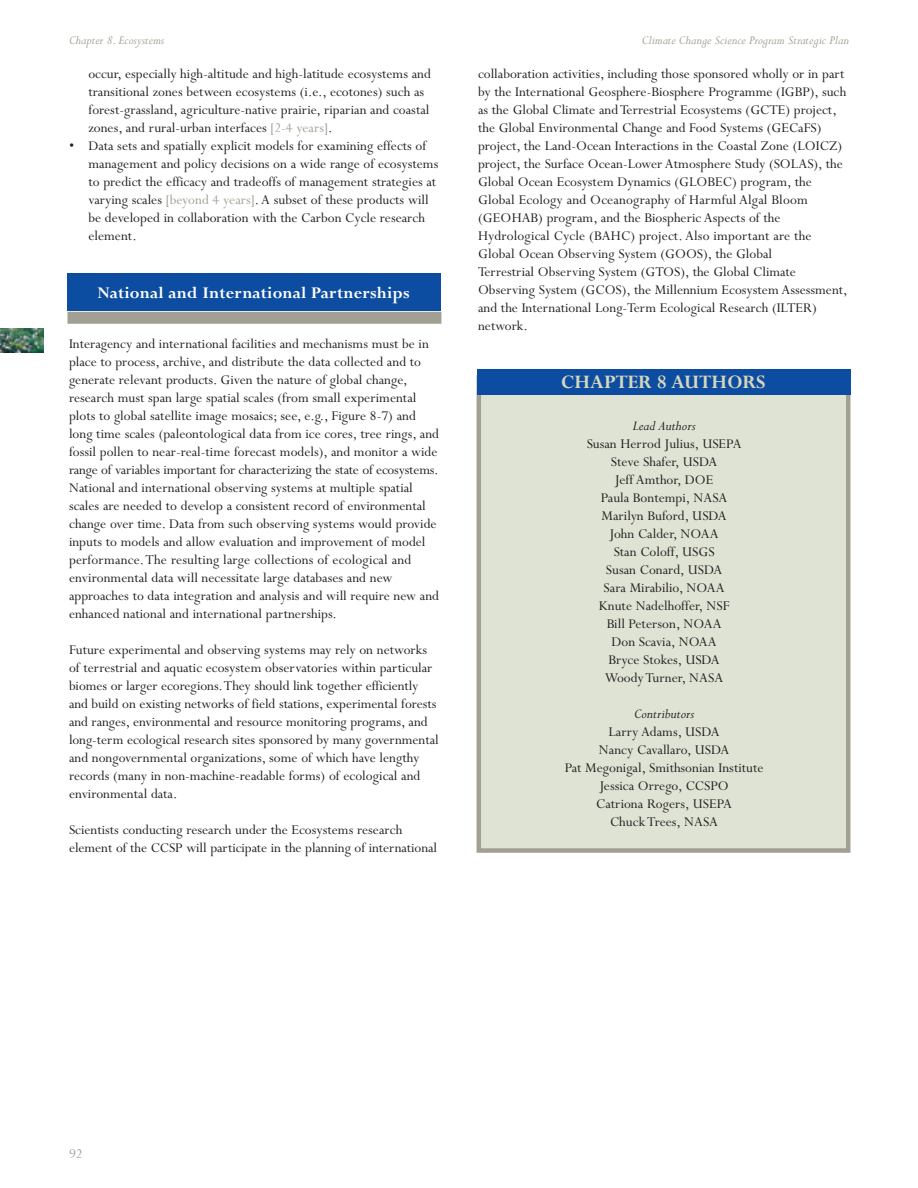
<style>
.page{position:relative;width:918px;height:1188px;background:#fff}
.page>*{position:absolute;margin:0;border:0;box-sizing:border-box;transform-origin:0 0}
.t1{font:700 21px "Perpetua";color:#d6d8bd}
.t2{font:700 18px "Perpetua";letter-spacing:.01em;color:#fff}
.t3{font:15px/18px "Perpetua";color:#231f20}
.t4{font:italic 15px "Perpetua";color:#231f20}
.t5{font:15px "Perpetua";color:#a2a093}
.t6{font:italic 13.5px "Perpetua";color:#a2a093}
.s1{color:#a2a093}
</style>
<div class="page">
<img style="left:0;top:329px;width:44px;height:23px">
<div style="left:479px;top:377px;width:369px;height:474px;background:#dfe3d4"></div>
<div style="left:477px;top:375px;width:373px;height:478px;border:4px solid #a2a093"></div>
<div style="left:477px;top:369px;width:373px;height:26px;background:#0d4da1"></div>
<div style="left:68px;top:312px;width:373px;height:12px;background:#a2a093"></div>
<div style="left:68px;top:273px;width:373px;height:38px;background:#0d4da1"></div>
<p class="t6" style="left:69px;top:35px;width:97px">Chapter 8. Ecosystems</p>
<p class="t6" style="left:642px;top:35px;width:209px">Climate Change Science Program Strategic Plan</p>
<p class="t3" style="left:478px;top:67px;width:371px">collaboration activities, including those sponsored wholly or in part by the International Geosphere-Biosphere Programme (IGBP), such as the Global Climate and Terrestrial Ecosystems (GCTE) project, the Global Environmental Change and Food Systems (GECaFS) project, the Land-Ocean Interactions in the Coastal Zone (LOICZ) project, the Surface Ocean-Lower Atmosphere Study (SOLAS), the Global Ocean Ecosystem Dynamics (GLOBEC) program, the Global Ecology and Oceanography of Harmful Algal Bloom (GEOHAB) program, and the Biospheric Aspects of the Hydrological Cycle (BAHC) project. Also important are the Global Ocean Observing System (GOOS), the Global<br>Terrestrial Observing System (GTOS), the Global Climate Observing System (GCOS), the Millennium Ecosystem Assessment, and the International Long-Term Ecological Research (ILTER) network.</p>
<p class="t3" style="left:88px;top:67px;width:344px">occur, especially high-altitude and high-latitude ecosystems and transitional zones between ecosystems (i.e., ecotones) such as forest-grassland, agriculture-native prairie, riparian and coastal zones, and rural-urban interfaces <span class="s1">[2-4 years]</span>.</p>
<p class="t3" style="left:88px;top:139px;width:351px;text-indent:-19px">• Data sets and spatially explicit models for examining effects of management and policy decisions on a wide range of ecosystems to predict the efficacy and tradeoffs of management strategies at varying scales <span class="s1">[beyond 4 years]</span>. A subset of these products will be developed in collaboration with the Carbon Cycle research element.</p>
<p class="t2" style="left:98px;top:286px;width:313px">National and International Partnerships</p>
<p class="t3" style="left:69px;top:337px;width:372px">Interagency and international facilities and mechanisms must be in place to process, archive, and distribute the data collected and to generate relevant products. Given the nature of global change, research must span large spatial scales (from small experimental plots to global satellite image mosaics; see, e.g., Figure 8-7) and long time scales (paleontological data from ice cores, tree rings, and fossil pollen to near-real-time forecast models), and monitor a wide range of variables important for characterizing the state of ecosystems.<br>National and international observing systems at multiple spatial scales are needed to develop a consistent record of environmental change over time. Data from such observing systems would provide inputs to models and allow evaluation and improvement of model performance.The resulting large collections of ecological and environmental data will necessitate large databases and new approaches to data integration and analysis and will require new and enhanced national and international partnerships.</p>
<p class="t3" style="left:69px;top:643px;width:371px">Future experimental and observing systems may rely on networks of terrestrial and aquatic ecosystem observatories within particular biomes or larger ecoregions.They should link together efficiently and build on existing networks of field stations, experimental forests and ranges, environmental and resource monitoring programs, and long-term ecological research sites sponsored by many governmental and nongovernmental organizations, some of which have lengthy records (many in non-machine-readable forms) of ecological and environmental data.</p>
<p class="t3" style="left:69px;top:823px;width:370px">Scientists conducting research under the Ecosystems research element of the CCSP will participate in the planning of international</p>
<p class="t5" style="left:69px;top:1149px;width:15px">92</p>
<h1 class="t1" style="left:561px;top:374px;width:206px">CHAPTER 8 AUTHORS</h1>
<p class="t4" style="left:633px;top:421px;width:64px">Lead Authors</p>
<p class="t3" style="left:587px;top:436px;width:156px;text-align:center">Susan Herrod Julius, USEPA<br>Steve Shafer, USDA<br>Jeff Amthor, DOE<br>Paula Bontempi, NASA<br>Marilyn Buford, USDA<br>John Calder, NOAA<br>Stan Coloff, USGS<br>Susan Conard, USDA<br>Sara Mirabilio, NOAA<br>Knute Nadelhoffer, NSF<br>Bill Peterson, NOAA<br>Don Scavia, NOAA<br>Bryce Stokes, USDA<br>Woody Turner, NASA</p>
<p class="t4" style="left:634px;top:709px;width:62px">Contributors</p>
<p class="t3" style="left:565px;top:724px;width:200px;text-align:center">Larry Adams, USDA<br>Nancy Cavallaro, USDA<br>Pat Megonigal, Smithsonian Institute<br>Jessica Orrego, CCSPO<br>Catriona Rogers, USEPA<br>Chuck Trees, NASA</p>
</div>
